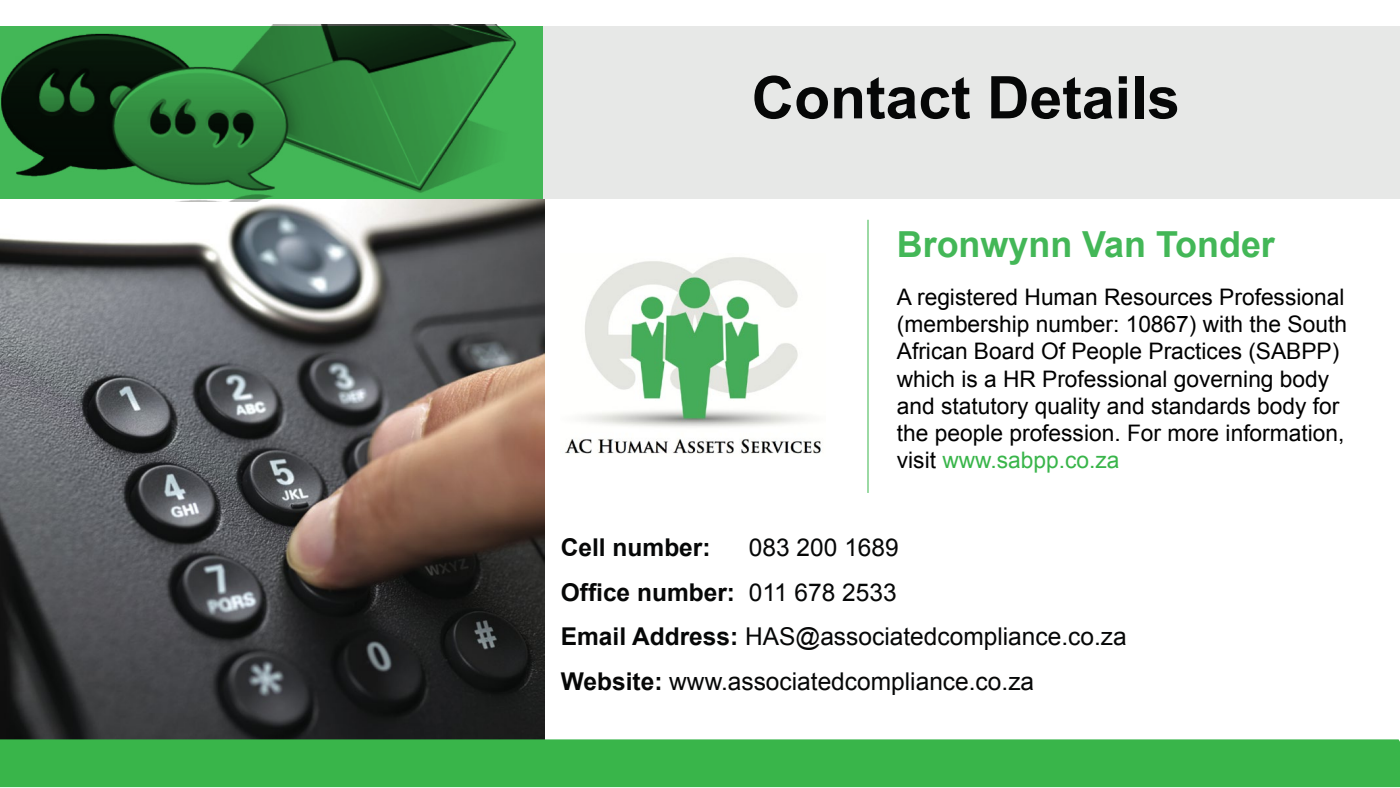
<style>
.page{position:relative;width:1400px;height:788px;background:#fff}
.page>*{position:absolute;margin:0;border:0;box-sizing:border-box;transform-origin:0 0}
.t1{font:700 58.89px "Arial";color:#060707}
.t2{font:700 35.88px "Arial";color:#43b757}
.t3{font:24.5px/44.6px "Arial";color:#060707}
.t4{font:700 24.5px "Arial";color:#060707}
.t5{font:22.75px/27.3px "Arial";color:#000}
.s1{color:#39b54a}
.s2{font-weight:700}
</style>
<div class="page">
<img style="left:0;top:201px;width:544px;height:538px">
<div style="left:543px;top:26px;width:857px;height:173px;background:#e7e8e7"></div>
<div style="left:0;top:739px;width:1400px;height:48px;background:#39b54a"></div>
<img style="left:0;top:25px;width:544px;height:176px">
<img style="left:564px;top:257px;width:257px;height:197px">
<hr style="left:868px;top:220px;width:1px;height:273px;background:#39b54a">
<h1 class="t1" style="left:752px;top:58px;width:430px">Contact Details</h1>
<h2 class="t2" style="left:897px;top:220px;width:380px">Bronwynn Van Tonder</h2>
<p class="t5" style="left:897px;top:283px;width:452px">A registered Human Resources Professional (membership number: 10867) with the South African Board Of People Practices (SABPP) which is a HR Professional governing body and statutory quality and standards body for the people profession. For more information, visit <span class="s1">www.sabpp.co.za</span></p>
<p class="t4" style="left:561px;top:531px;width:151px">Cell number:</p>
<p class="t3" style="left:561px;top:525px;width:567px;text-indent:188px">083 200 1689<br><span class="s2">Office number:</span> 011 678 2533<br><span class="s2">Email Address:</span> HAS@associatedcompliance.co.za <span class="s2">Website:</span> www.associatedcompliance.co.za</p>
</div>
